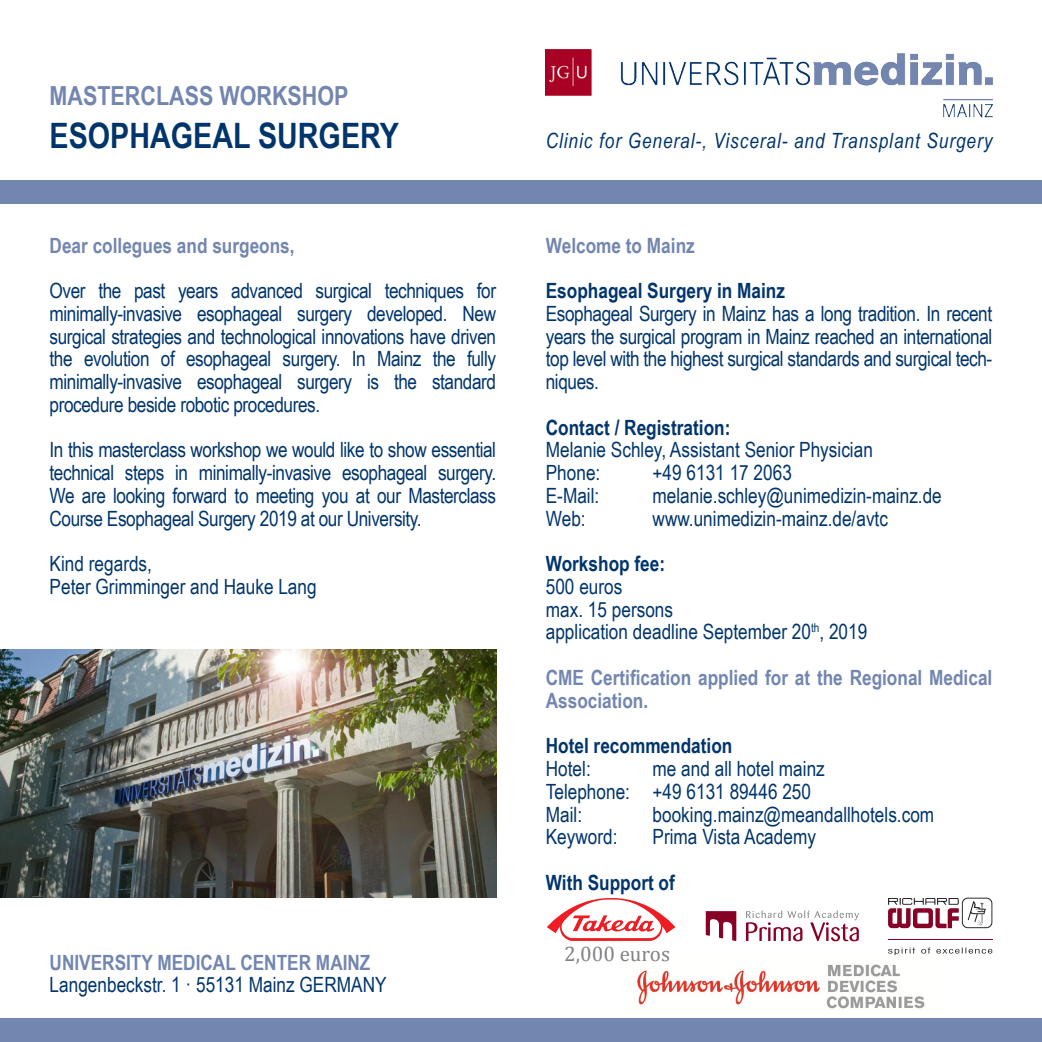
<style>
.page{position:relative;width:1042px;height:1042px;background:#fff}
.page>*{position:absolute;margin:0;border:0;box-sizing:border-box;transform-origin:0 0}
.t1{font:700 35px "Arial Narrow";color:#00356c}
.t2{font:700 26.25px "Arial Narrow";color:#7386b0}
.t3{font:21px/22.8px "Arial Narrow";color:#00356c;text-align:justify}
.t4{font:700 21px/22.8px "Arial Narrow";color:#7386b0}
.t5{font:700 21px "Arial Narrow";color:#00356c}
.t6{font:italic 21px "Arial Narrow";letter-spacing:.045em;color:#00356c}
.t7{font:21px "Cambria";color:#808285}
</style>
<div class="page">
<img style="left:637px;top:955px;width:288px;height:54px">
<div style="left:0;top:1018px;width:1042px;height:24px;background:#7386b0"></div>
<img style="left:0;top:649px;width:496px;height:248px">
<svg style="left:547px;top:898px;width:128px;height:43px"></svg>
<svg style="left:888px;top:947px;width:104px;height:8px"></svg>
<svg style="left:888px;top:897px;width:104px;height:31px"></svg>
<hr style="left:888px;top:939px;width:104px;height:1px;background:#870126">
<img style="left:546px;top:49px;width:447px;height:69px">
<div style="left:0;top:181px;width:1042px;height:23px;background:#7386b0"></div>
<svg style="left:746px;top:910px;width:113px;height:31px"></svg>
<svg style="left:706px;top:911px;width:30px;height:30px"></svg>
<p class="t2" style="left:50px;top:76px;width:300px">MASTERCLASS WORKSHOP</p>
<p class="t1" style="left:50px;top:109px;width:351px">ESOPHAGEAL SURGERY</p>
<p class="t4" style="left:50px;top:233px;width:247px">Dear collegues and surgeons,</p>
<p class="t3" style="left:50px;top:279px;width:448px">Over the past years advanced surgical techniques for minimally-invasive esophageal surgery developed. New surgical strategies and technological innovations have driven the evolution of esophageal surgery. In Mainz the fully minimally-invasive esophageal surgery is the standard procedure beside robotic procedures.</p>
<p class="t3" style="left:50px;top:438px;width:448px">In this masterclass workshop we would like to show essential technical steps in minimally-invasive esophageal surgery.<br>We are looking forward to meeting you at our Masterclass Course Esophageal Surgery 2019 at our University.</p>
<p class="t3" style="left:50px;top:552px;width:104px">Kind regards,</p>
<p class="t3" style="left:50px;top:574px;width:269px">Peter Grimminger and Hauke Lang</p>
<p class="t4" style="left:50px;top:950px;width:322px">UNIVERSITY MEDICAL CENTER MAINZ</p>
<p class="t3" style="left:50px;top:973px;width:338px">Langenbeckstr. 1 · 55131 Mainz GERMANY</p>
<p class="t6" style="left:546px;top:125px;width:448px">Clinic for General-, Visceral- and Transplant Surgery</p>
<p class="t4" style="left:546px;top:233px;width:150px">Welcome to Mainz</p>
<p class="t5" style="left:546px;top:275px;width:241px">Esophageal Surgery in Mainz</p>
<p class="t3" style="left:546px;top:301px;width:448px">Esophageal Surgery in Mainz has a long tradition. In recent years the surgical program in Mainz reached an international top level with the highest surgical standards and surgical tech&shy;niques.</p>
<p class="t5" style="left:546px;top:411px;width:186px">Contact / Registration:</p>
<p class="t3" style="left:546px;top:438px;width:329px">Melanie Schley, Assistant Senior Physician</p>
<p class="t3" style="left:546px;top:461px;width:56px">Phone:</p>
<p class="t3" style="left:652px;top:461px;width:141px">+49 6131 17 2063</p>
<p class="t3" style="left:546px;top:483px;width:55px">E-Mail:</p>
<p class="t3" style="left:652px;top:483px;width:291px">melanie.schley@unimedizin-mainz.de</p>
<p class="t3" style="left:546px;top:506px;width:41px">Web:</p>
<p class="t3" style="left:652px;top:506px;width:237px">www.unimedizin-mainz.de/avtc</p>
<p class="t5" style="left:546px;top:548px;width:121px">Workshop fee:</p>
<p class="t3" style="left:546px;top:574px;width:78px">500 euros</p>
<p class="t3" style="left:546px;top:597px;width:323px">max. 15 persons<br>application deadline September 20<sup>th</sup>, 2019</p>
<p class="t4" style="left:546px;top:665px;width:448px">CME Certification applied for at the Regional Medical<br>Association.</p>
<p class="t5" style="left:546px;top:730px;width:188px">Hotel recommendation</p>
<p class="t3" style="left:546px;top:756px;width:46px">Hotel:</p>
<p class="t3" style="left:652px;top:756px;width:174px">me and all hotel mainz</p>
<p class="t3" style="left:546px;top:779px;width:267px">Telephone: +49 6131 89446 250<br>Mail:</p>
<p class="t3" style="left:652px;top:802px;width:283px">booking.mainz@meandallhotels.com</p>
<p class="t3" style="left:546px;top:825px;width:73px">Keyword:</p>
<p class="t3" style="left:652px;top:825px;width:165px">Prima Vista Academy</p>
<p class="t5" style="left:546px;top:866px;width:130px">With Support of</p>
<p class="t7" style="left:564px;top:942px;width:107px">2,000 euros</p>
</div>
